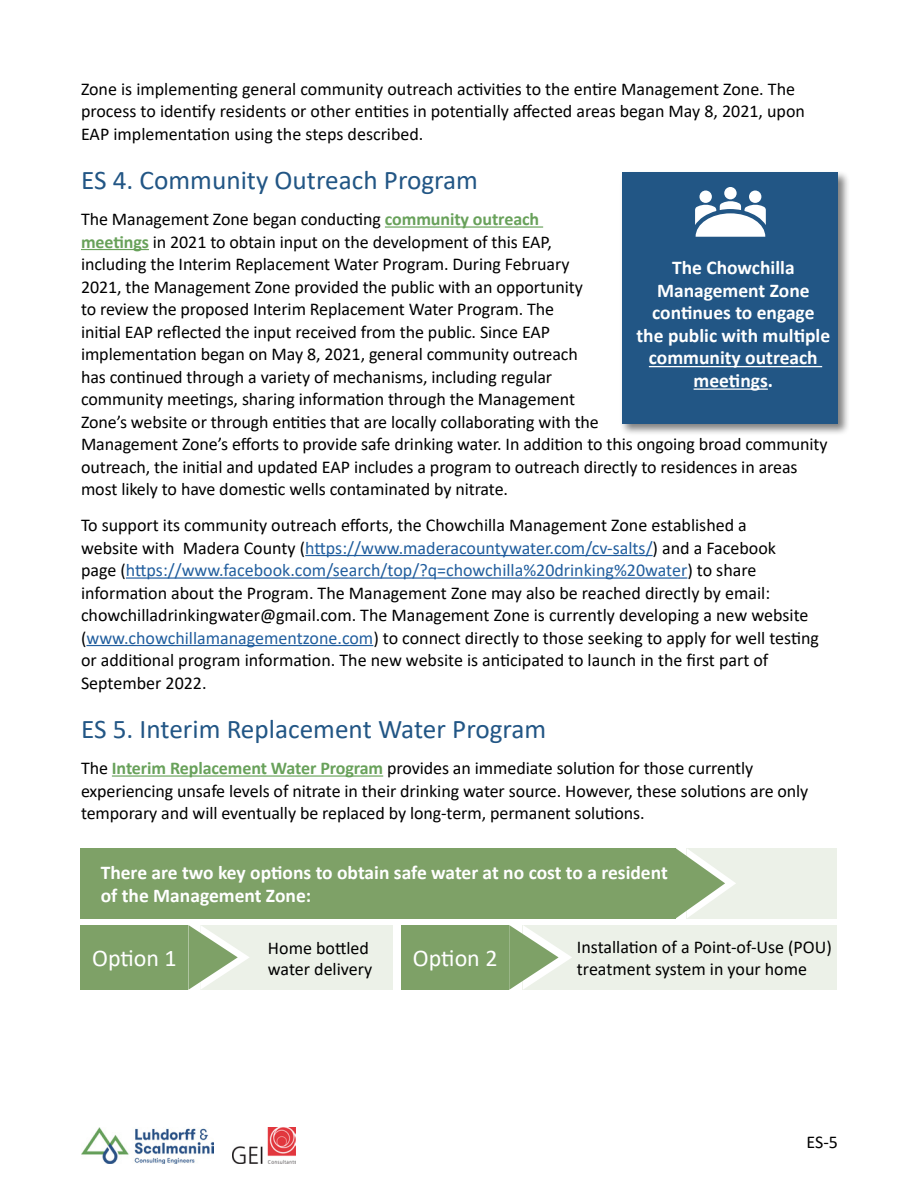
<style>
.page{position:relative;width:918px;height:1188px;background:#fff}
.page>*{position:absolute;margin:0;border:0;box-sizing:border-box;transform-origin:0 0}
.t1{font:27px "Calibri";color:#225685}
.t2{font:24px "Calibri";color:#fff}
.t3{font:700 19.5px/22.5px "Calibri";color:#fff}
.t4{font:18px/22.5px "Calibri";letter-spacing:-.005em;color:#000}
.s1{font-weight:700;color:#68a15a}
.s2{color:#215e9e}
</style>
<div class="page">
<img style="left:81px;top:1128px;width:132px;height:35px">
<img style="left:232px;top:1128px;width:63px;height:35px">
<hr style="left:385px;top:226px;width:158px;height:2px;background:#68a15a">
<hr style="left:81px;top:249px;width:68px;height:1px;background:#68a15a">
<hr style="left:305px;top:555px;width:348px;height:1px;background:#215e9e">
<hr style="left:126px;top:577px;width:561px;height:2px;background:#215e9e">
<hr style="left:86px;top:645px;width:287px;height:1px;background:#215e9e">
<hr style="left:112px;top:775px;width:271px;height:2px;background:#68a15a">
<div style="left:200px;top:925px;width:193px;height:65px;background:#ecf1e8"></div>
<div style="left:80px;top:925px;width:108px;height:65px;background:#7ea167"></div>
<svg style="left:188px;top:925px;width:61px;height:65px"></svg>
<div style="left:523px;top:925px;width:314px;height:65px;background:#ecf1e8"></div>
<div style="left:401px;top:925px;width:108px;height:65px;background:#7ea167"></div>
<svg style="left:509px;top:925px;width:63px;height:65px"></svg>
<div style="left:687px;top:848px;width:150px;height:70px;background:#ecf1e8"></div>
<div style="left:80px;top:848px;width:596px;height:70px;background:#7ea167"></div>
<svg style="left:676px;top:848px;width:60px;height:70px"></svg>
<div style="left:619px;top:171px;width:231px;height:265px;background:#000;opacity:.5"></div>
<div style="left:622px;top:173px;width:216px;height:251px;background:#225685"></div>
<hr style="left:649px;top:366px;width:173px;height:1px;background:#fff">
<hr style="left:694px;top:388px;width:74px;height:2px;background:#fff">
<div style="left:724px;top:187px;width:13px;height:12px;background:#fff;border-radius:50%"></div>
<div style="left:749px;top:191px;width:12px;height:12px;background:#fff;border-radius:50%"></div>
<div style="left:699px;top:191px;width:13px;height:12px;background:#fff;border-radius:50%"></div>
<svg style="left:695px;top:201px;width:71px;height:36px"></svg>
<p class="t4" style="left:81px;top:77px;width:726px">Zone is implementing general community outreach activities to the entire Management Zone. The process to identify residents or other entities in potentially affected areas began May 8, 2021, upon<br>EAP implementation using the steps described.</p>
<h1 class="t1" style="left:81px;top:161px;width:399px">ES 4. Community Outreach Program</h1>
<p class="t4" style="left:81px;top:207px;width:748px">The Management Zone began conducting <span class="s1">community outreach<br>meetings</span> in 2021 to obtain input on the development of this EAP,<br>including the Interim Replacement Water Program. During February<br>2021, the Management Zone provided the public with an opportunity<br>to review the proposed Interim Replacement Water Program. The<br>initial EAP reflected the input received from the public. Since EAP<br>implementation began on May 8, 2021, general community outreach<br>has continued through a variety of mechanisms, including regular<br>community meetings, sharing information through the Management<br>Zone’s website or through entities that are locally collaborating with the<br>Management Zone’s efforts to provide safe drinking water. In addition to this ongoing broad community outreach, the initial and updated EAP includes a program to outreach directly to residences in areas most likely to have domestic wells contaminated by nitrate.</p>
<p class="t4" style="left:81px;top:513px;width:739px">To support its community outreach efforts, the Chowchilla Management Zone established a<br>website with Madera County (<span class="s2">https://www.maderacountywater.com/cv-salts/</span>) and a Facebook<br>page (<span class="s2">https://www.facebook.com/search/top/?q=chowchilla%20drinking%20water</span>) to share information about the Program. The Management Zone may also be reached directly by email: chowchilladrinkingwater@gmail.com. The Management Zone is currently developing a new website (<span class="s2">www.chowchillamanagementzone.com</span>) to connect directly to those seeking to apply for well testing or additional program information. The new website is anticipated to launch in the first part of September 2022.</p>
<h1 class="t1" style="left:81px;top:710px;width:467px">ES 5. Interim Replacement Water Program</h1>
<p class="t4" style="left:81px;top:756px;width:729px">The <span class="s1">Interim Replacement Water Program</span> provides an immediate solution for those currently experiencing unsafe levels of nitrate in their drinking water source. However, these solutions are only temporary and will eventually be replaced by long-term, permanent solutions.</p>
<p class="t3" style="left:637px;top:256px;width:195px;text-align:center">The Chowchilla<br>Management Zone continues to engage the public with multiple community outreach meetings.</p>
<p class="t3" style="left:101px;top:861px;width:569px">There are two key options to obtain safe water at no cost to a resident of the Management Zone:</p>
<h2 class="t2" style="left:92px;top:942px;width:86px">Option 1</h2>
<p class="t4" style="left:577px;top:935px;width:256px">Installation of a Point-of-Use (POU) treatment system in your home</p>
<p class="t4" style="left:268px;top:937px;width:106px;line-height:21px">Home bottled water delivery</p>
<h2 class="t2" style="left:413px;top:942px;width:86px">Option 2</h2>
<p class="t4" style="left:807px;top:1130px;width:33px">ES-5</p>
</div>
